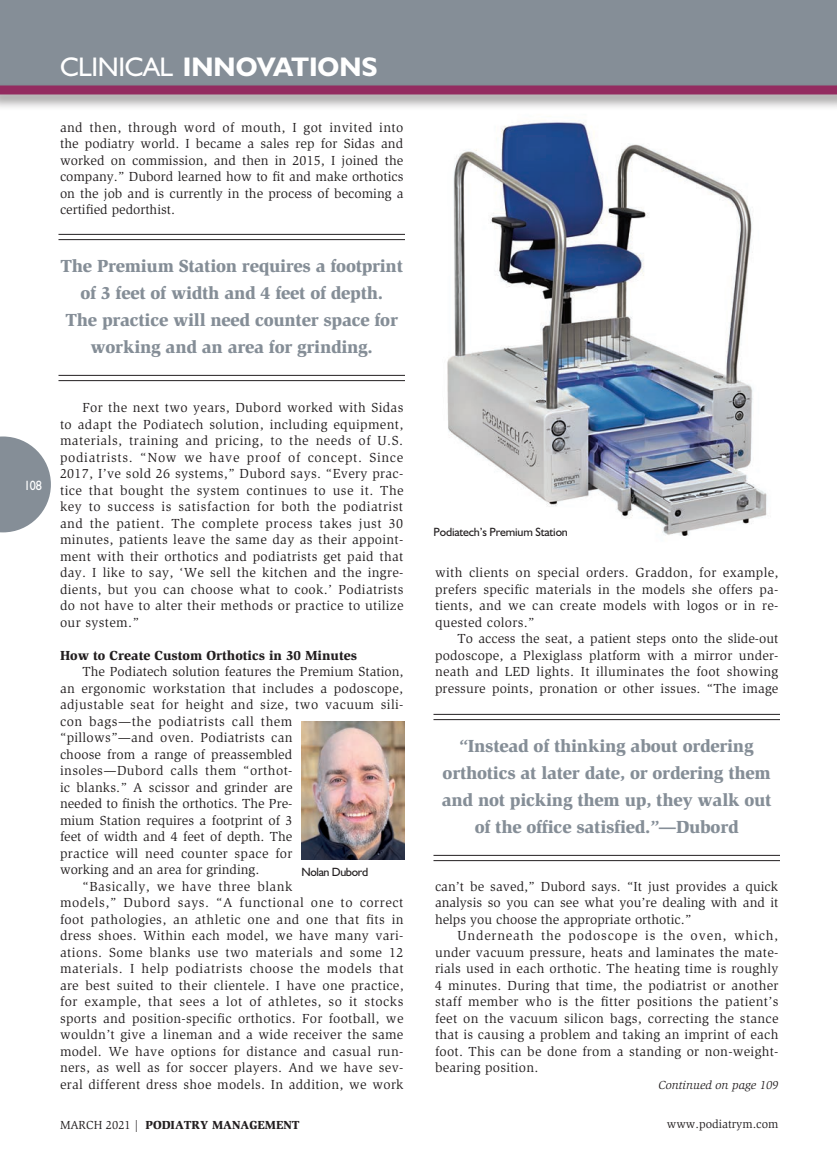
<style>
.page{position:relative;width:837px;height:1161px;background:#fff}
.page>*{position:absolute;margin:0;border:0;box-sizing:border-box;transform-origin:0 0}
.t1{font:700 27px "Humanist 521 BT";color:#fff}
._2011-Callout{font:900 18px/27px "Slimbach";letter-spacing:-.015em;color:#858e97;text-align:center}
._2011-Global_Text{font:13.5px/16.5px "Slimbach";letter-spacing:.02em;color:#231f20;text-align:justify}
._2011-Subhead1{font:900 13.5px "Slimbach";color:#231f20}
.t2{font:13.5px "Humanist 521 BT";color:#fff;scale:.9 1}
._2011-Photo_Caption{font:12px "Humanist 521 BT";letter-spacing:-.015em;color:#231f20}
.t3{font:900 12px "Slimbach";color:#231f20}
.t4{font:italic 12px "Slimbach";color:#231f20}
.t5{font:12px "Slimbach";color:#231f20}
.s1{font-weight:400}
</style>
<div class="page">
<img style="left:447px;top:120px;width:320px;height:416px">
<svg style="left:0;top:436px;width:51px;height:96px"></svg>
<div style="left:0;top:0;width:837px;height:88px;background:#858e97"></div>
<div style="left:0;top:82px;width:837px;height:29px;background:#231f20;opacity:.5"></div>
<div style="left:0;top:86px;width:837px;height:8px;background:#932b60"></div>
<hr style="left:434px;top:714px;width:346px;height:1px;background:#231f20">
<hr style="left:434px;top:719px;width:346px;height:1px;background:#231f20">
<hr style="left:434px;top:855px;width:346px;height:1px;background:#231f20">
<hr style="left:434px;top:860px;width:346px;height:1px;background:#231f20">
<img style="left:302px;top:721px;width:103px;height:139px">
<hr style="left:58px;top:234px;width:347px;height:1px;background:#231f20">
<hr style="left:58px;top:239px;width:347px;height:1px;background:#231f20">
<hr style="left:58px;top:375px;width:347px;height:1px;background:#231f20">
<hr style="left:58px;top:380px;width:347px;height:1px;background:#231f20">
<p class="t2" style="left:24px;top:477px;width:21px">108</p>
<p class="t1" style="left:60px;top:50px;width:319px"><span class="s1">CLINICAL</span> INNOVATIONS</p>
<p class="_2011-Global_Text" style="left:60px;top:119px;width:345px">and then, through word of mouth, I got invited into the podiatry world. I became a sales rep for Sidas and worked on commission, and then in 2015, I joined the company.” Dubord learned how to fit and make orthotics on the job and is currently in the process of becoming a certified pedorthist.</p>
<p class="_2011-Callout" style="left:60px;top:252px;width:344px">The Premium Station requires a footprint of 3 feet of width and 4 feet of depth.<br>The practice will need counter space for working and an area for grinding.</p>
<p class="_2011-Global_Text" style="left:60px;top:399px;width:345px;text-indent:23px">For the next two years, Dubord worked with Sidas to adapt the Podiatech solution, including equipment, materials, training and pricing, to the needs of U.S. podiatrists. “Now we have proof of concept. Since 2017, I’ve sold 26 systems,” Dubord says. “Every prac&shy;tice that bought the system continues to use it. The key to success is satisfaction for both the podiatrist and the patient. The complete process takes just 30 minutes, patients leave the same day as their appoint&shy;ment with their orthotics and podiatrists get paid that day. I like to say, ‘We sell the kitchen and the ingre&shy;dients, but you can choose what to cook.’ Podiatrists do not have to alter their methods or practice to utilize our system.”</p>
<p class="_2011-Subhead1" style="left:60px;top:647px;width:299px">How to Create Custom Orthotics in 30 Minutes</p>
<p class="_2011-Global_Text" style="left:60px;top:663px;width:345px;text-align:left;text-indent:23px">The Podiatech solution features the Premium Station, an ergonomic workstation that includes a podoscope, adjustable seat for height and size, two vacuum sili&shy;con bags—the podiatrists call them<br>“pillows”—and oven. Podiatrists can<br>choose from a range of preassembled<br>insoles—Dubord calls them “orthot-<br>ic blanks.” A scissor and grinder are<br>needed to finish the orthotics. The Pre-<br>mium Station requires a footprint of 3<br>feet of width and 4 feet of depth. The<br>practice will need counter space for<br>working and an area for grinding.</p>
<p class="_2011-Global_Text" style="left:60px;top:878px;width:345px;text-align:left;text-indent:23px">“Basically, we have three blank<br>models,” Dubord says. “A functional one to correct foot pathologies, an athletic one and one that fits in dress shoes. Within each model, we have many vari&shy;ations. Some blanks use two materials and some 12 materials. I help podiatrists choose the models that are best suited to their clientele. I have one practice, for example, that sees a lot of athletes, so it stocks sports and position-specific orthotics. For football, we wouldn’t give a lineman and a wide receiver the same model. We have options for distance and casual run&shy;ners, as well as for soccer players. And we have sev&shy;eral different dress shoe models. In addition, we work</p>
<p class="_2011-Photo_Caption" style="left:302px;top:865px;width:68px">Nolan Dubord</p>
<p class="_2011-Photo_Caption" style="left:434px;top:524px;width:136px">Podiatech’s Premium Station</p>
<p class="_2011-Global_Text" style="left:435px;top:564px;width:345px">with clients on special orders. Graddon, for example, prefers specific materials in the models she offers pa&shy;tients, and we can create models with logos or in re&shy;quested colors.”</p>
<p class="_2011-Global_Text" style="left:435px;top:630px;width:345px;text-indent:23px">To access the seat, a patient steps onto the slide-out podoscope, a Plexiglass platform with a mirror under&shy;neath and LED lights. It illuminates the foot showing pressure points, pronation or other issues. “The image</p>
<p class="_2011-Callout" style="left:442px;top:732px;width:331px">“Instead of thinking about ordering orthotics at later date, or ordering them and not picking them up, they walk out of the office satisfied.”—Dubord</p>
<p class="_2011-Global_Text" style="left:435px;top:878px;width:345px">can’t be saved,” Dubord says. “It just provides a quick analysis so you can see what you’re dealing with and it helps you choose the appropriate orthotic.”</p>
<p class="_2011-Global_Text" style="left:435px;top:927px;width:345px;text-indent:23px">Underneath the podoscope is the oven, which, under vacuum pressure, heats and laminates the mate&shy;rials used in each orthotic. The heating time is roughly 4 minutes. During that time, the podiatrist or another staff member who is the fitter positions the patient’s feet on the vacuum silicon bags, correcting the stance that is causing a problem and taking an imprint of each foot. This can be done from a standing or non-weight&shy;bearing position.</p>
<p class="t4" style="left:659px;top:1078px;width:121px">Continued on page 109</p>
<p class="t3" style="left:60px;top:1117px;width:241px"><span class="s1">MARCH 2021 |</span> PODIATRY MANAGEMENT</p>
<p class="t5" style="left:667px;top:1117px;width:113px">www.podiatrym.com</p>
</div>
